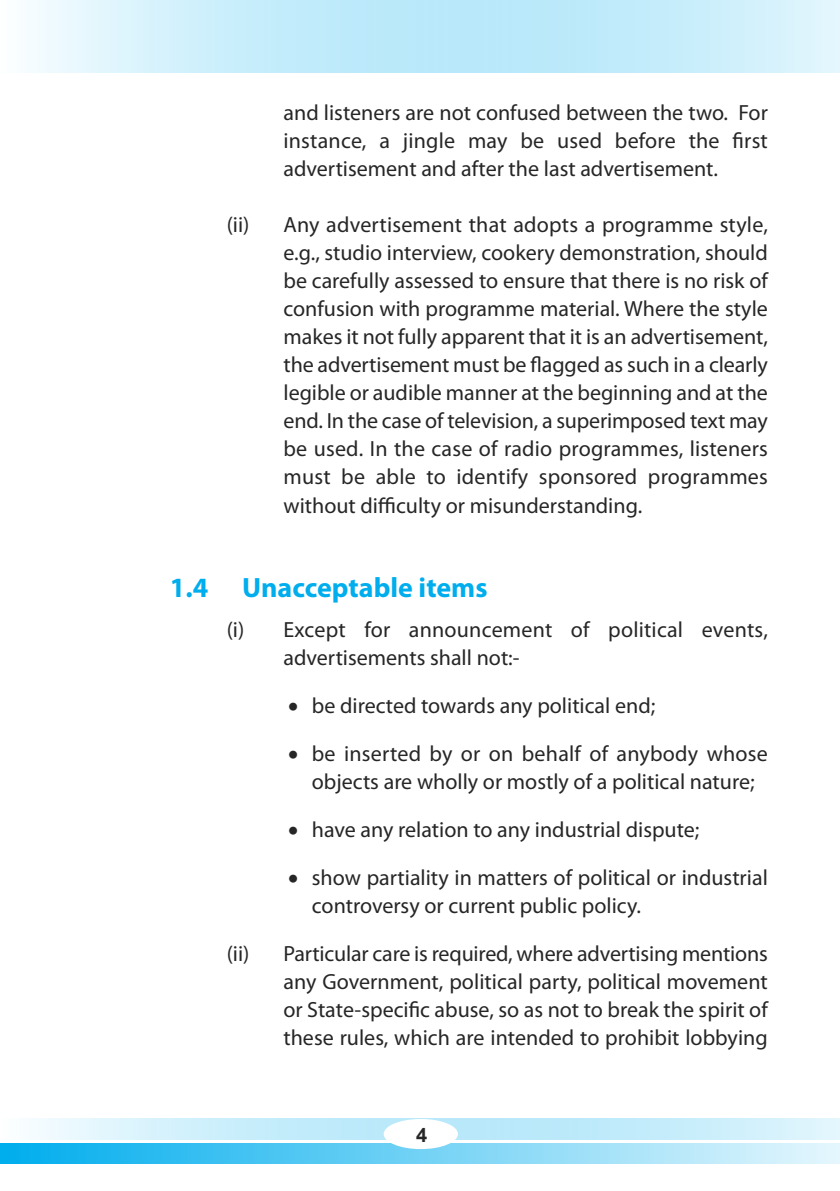
<style>
.page{position:relative;width:840px;height:1191px;background:#fff}
.page>*{position:absolute;margin:0;border:0;box-sizing:border-box;transform-origin:0 0}
.t1{font:700 28px "Myriad Pro";color:#00aded}
.t2{font:22px/28px "Myriad Pro";color:#272627;text-align:justify}
.t3{font:700 20px "Arial";color:#272627}
</style>
<div class="page">
<img style="left:0;top:1143px;width:839px;height:21px">
<div style="left:383px;top:1119px;width:74px;height:30px;background:#fff;border-radius:50%"></div>
<p class="t2" style="left:283px;top:101px;width:485px">and listeners are not confused between the two. For instance, a jingle may be used before the first advertisement and after the last advertisement.</p>
<p class="t2" style="left:283px;top:213px;width:485px;text-indent:-57px">(ii) Any advertisement that adopts a programme style, e.g., studio interview, cookery demonstration, should be carefully assessed to ensure that there is no risk of confusion with programme material. Where the style makes it not fully apparent that it is an advertisement, the advertisement must be flagged as such in a clearly legible or audible manner at the beginning and at the end. In the case of television, a superimposed text may be used. In the case of radio programmes, listeners must be able to identify sponsored programmes without difficulty or misunderstanding.</p>
<p class="t1" style="left:170px;top:576px;width:319px">1.4 Unacceptable items</p>
<p class="t2" style="left:283px;top:617px;width:485px;text-indent:-57px">(i) Except for announcement of political events, advertisements shall not:-</p>
<p class="t2" style="left:288px;top:693px;width:368px">• be directed towards any political end;</p>
<p class="t2" style="left:288px;top:741px;width:481px;text-align:center">• be inserted by or on behalf of anybody whose objects are wholly or mostly of a political nature;</p>
<p class="t2" style="left:288px;top:817px;width:412px">• have any relation to any industrial dispute;</p>
<p class="t2" style="left:312px;top:865px;width:457px;text-indent:-24px">• show partiality in matters of political or industrial controversy or current public policy.</p>
<p class="t2" style="left:283px;top:941px;width:485px;text-indent:-57px">(ii) Particular care is required, where advertising mentions any Government, political party, political movement or State-specific abuse, so as not to break the spirit of these rules, which are intended to prohibit lobbying</p>
<p class="t3" style="left:416px;top:1123px;width:13px">4</p>
</div>
